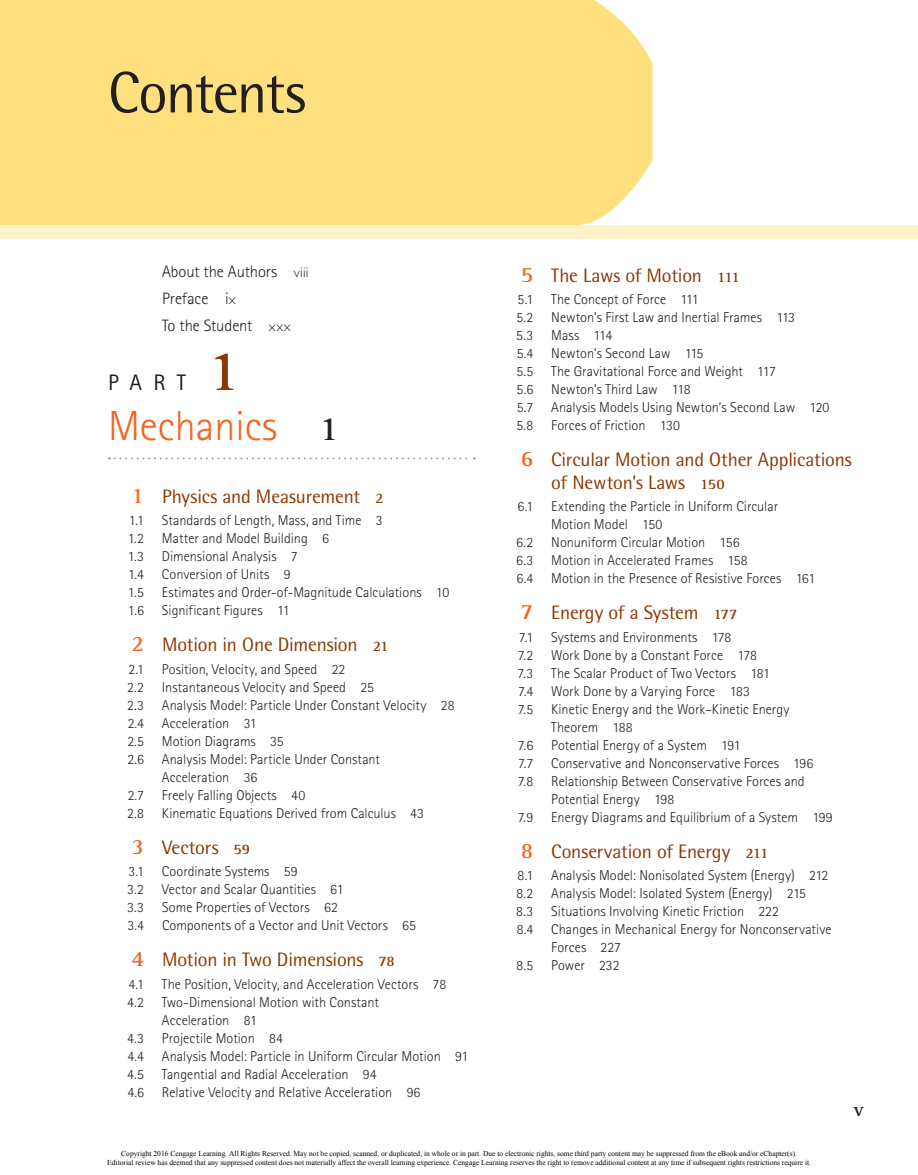
<style>
.page{position:relative;width:918px;height:1175px;background:#fff}
.page>*{position:absolute;margin:0;border:0;box-sizing:border-box;transform-origin:0 0}
.t1{font:58.5px "Rotis Semi Sans Std";letter-spacing:-.03em;color:#231f20}
.t2{font:700 58.5px "Rotis Serif Std";color:#8d3700}
.t3{font:300 42px "Rotis Sans Serif Std";color:#f36421}
.t4{font:22.5px "Rotis Sans Serif Std";color:#231f20}
.t5{font:19.5px/22.5px "Rotis Semi Sans Std";letter-spacing:-.01em;color:#8d3700}
.t6{font:700 19.5px "Rotis Serif Std";color:#231f20}
.t7{font:300 16.5px/27px "Rotis Sans Serif Std";letter-spacing:-.005em;color:#231f20}
.t8{font:300 14.25px/18px "Rotis Sans Serif Std";color:#231f20}
.t9{font:7.5px/9px "Times New Roman";color:#000;text-align:center}
.s1{font-family:"Gill Sans Std";font-size:14.25px}
.s2{font-family:"Rotis Serif Std";font-weight:700;font-size:34.5px;color:#231f20}
.s3{font-family:"Rotis Serif Std";font-weight:700;font-size:22.5px;color:#f36421}
.s4{font-family:"Rotis Serif Std";font-weight:700;font-size:15px}
</style>
<div class="page">
<div style="left:0;top:225px;width:918px;height:14px;background:#fef2ca"></div>
<div style="left:1px;top:0;width:651px;height:225px;background:#ffe07f"></div>
<svg style="left:109px;top:457px;width:366px;height:2px"></svg>
<svg style="left:0;top:0;width:1px;height:225px"></svg>
<h1 class="t1" style="left:108px;top:58px;width:199px">Contents</h1>
<p class="t7" style="left:162px;top:258px;width:148px">About the Authors <span class="s1">viii<br></span>Preface i<span class="s1">x<br></span>To the Student <span class="s1">xxx</span></p>
<h1 class="t2" style="left:208px;top:336px;width:34px">1</h1>
<h2 class="t3" style="left:108px;top:401px;width:232px">Mechanics <span class="s2">1</span></h2>
<h3 class="t4" style="left:108px;top:369px;width:78px">part</h3>
<h3 class="t5" style="left:131px;top:484px;width:254px"><span class="s3">1</span> Physics and Measurement <span class="s4">2</span></h3>
<p class="t8" style="left:129px;top:511px;width:17px">1.1</p>
<p class="t8" style="left:162px;top:511px;width:222px">Standards of Length, Mass, and Time 3</p>
<p class="t8" style="left:128px;top:529px;width:18px">1.2</p>
<p class="t8" style="left:162px;top:529px;width:169px">Matter and Model Building 6</p>
<p class="t8" style="left:128px;top:547px;width:18px">1.3</p>
<p class="t8" style="left:162px;top:547px;width:137px">Dimensional Analysis 7</p>
<p class="t8" style="left:128px;top:565px;width:17px">1.4</p>
<p class="t8" style="left:162px;top:565px;width:130px">Conversion of Units 9</p>
<p class="t8" style="left:128px;top:583px;width:18px">1.5</p>
<p class="t8" style="left:162px;top:583px;width:289px">Estimates and Order-of-Magnitude Calculations 10</p>
<p class="t8" style="left:128px;top:601px;width:17px">1.6</p>
<p class="t8" style="left:162px;top:601px;width:129px">Significant Figures 11</p>
<h3 class="t5" style="left:131px;top:633px;width:259px"><span class="s3">2</span> Motion in One Dimension <span class="s4">21</span></h3>
<p class="t8" style="left:129px;top:660px;width:17px">2.1</p>
<p class="t8" style="left:162px;top:660px;width:185px">Position, Velocity, and Speed 22</p>
<p class="t8" style="left:127px;top:678px;width:18px">2.2</p>
<p class="t8" style="left:162px;top:678px;width:213px">Instantaneous Velocity and Speed 25</p>
<p class="t8" style="left:127px;top:696px;width:18px">2.3</p>
<p class="t8" style="left:162px;top:696px;width:294px">Analysis Model: Particle Under Constant Velocity 28</p>
<p class="t8" style="left:128px;top:714px;width:18px">2.4</p>
<p class="t8" style="left:162px;top:714px;width:96px">Acceleration 31</p>
<p class="t8" style="left:127px;top:732px;width:18px">2.5</p>
<p class="t8" style="left:162px;top:732px;width:123px">Motion Diagrams 35</p>
<p class="t8" style="left:128px;top:750px;width:18px">2.6</p>
<p class="t8" style="left:162px;top:750px;width:220px">Analysis Model: Particle Under Constant<br>Acceleration 36</p>
<p class="t8" style="left:128px;top:786px;width:18px">2.7</p>
<p class="t8" style="left:162px;top:786px;width:145px">Freely Falling Objects 40</p>
<p class="t8" style="left:127px;top:804px;width:18px">2.8</p>
<p class="t8" style="left:162px;top:804px;width:264px">Kinematic Equations Derived from Calculus 43</p>
<h3 class="t5" style="left:131px;top:835px;width:120px"><span class="s3">3</span> Vectors <span class="s4">59</span></h3>
<p class="t8" style="left:128px;top:862px;width:17px">3.1</p>
<p class="t8" style="left:162px;top:862px;width:137px">Coordinate Systems 59</p>
<p class="t8" style="left:127px;top:880px;width:18px">3.2</p>
<p class="t8" style="left:162px;top:880px;width:183px">Vector and Scalar Quantities 61</p>
<p class="t8" style="left:127px;top:898px;width:18px">3.3</p>
<p class="t8" style="left:162px;top:898px;width:177px">Some Properties of Vectors 62</p>
<p class="t8" style="left:128px;top:916px;width:18px">3.4</p>
<p class="t8" style="left:162px;top:916px;width:256px">Components of a Vector and Unit Vectors 65</p>
<h3 class="t5" style="left:131px;top:948px;width:265px"><span class="s3">4</span> Motion in Two Dimensions <span class="s4">78</span></h3>
<p class="t8" style="left:128px;top:975px;width:17px">4.1</p>
<p class="t8" style="left:162px;top:975px;width:286px">The Position, Velocity, and Acceleration Vectors 78</p>
<p class="t8" style="left:127px;top:993px;width:18px">4.2</p>
<p class="t8" style="left:162px;top:993px;width:218px">Two-Dimensional Motion with Constant<br>Acceleration 81</p>
<p class="t8" style="left:127px;top:1029px;width:18px">4.3</p>
<p class="t8" style="left:162px;top:1029px;width:123px">Projectile Motion 84</p>
<p class="t8" style="left:128px;top:1047px;width:18px">4.4</p>
<p class="t8" style="left:162px;top:1047px;width:308px">Analysis Model: Particle in Uniform Circular Motion 91</p>
<p class="t8" style="left:127px;top:1065px;width:18px">4.5</p>
<p class="t8" style="left:162px;top:1065px;width:216px">Tangential and Radial Acceleration 94</p>
<p class="t8" style="left:127px;top:1083px;width:18px">4.6</p>
<p class="t8" style="left:162px;top:1083px;width:260px">Relative Velocity and Relative Acceleration 96</p>
<h3 class="t5" style="left:521px;top:264px;width:221px"><span class="s3">5</span> The Laws of Motion <span class="s4">111</span></h3>
<p class="t8" style="left:518px;top:290px;width:17px">5.1</p>
<p class="t8" style="left:551px;top:290px;width:149px">The Concept of Force 111</p>
<p class="t8" style="left:516px;top:308px;width:18px">5.2</p>
<p class="t8" style="left:551px;top:308px;width:245px">Newton’s First Law and Inertial Frames 113</p>
<p class="t8" style="left:516px;top:326px;width:18px">5.3</p>
<p class="t8" style="left:551px;top:326px;width:62px">Mass 114</p>
<p class="t8" style="left:517px;top:344px;width:18px">5.4</p>
<p class="t8" style="left:551px;top:344px;width:154px">Newton’s Second Law 115</p>
<p class="t8" style="left:516px;top:362px;width:18px">5.5</p>
<p class="t8" style="left:551px;top:362px;width:226px">The Gravitational Force and Weight 117</p>
<p class="t8" style="left:517px;top:380px;width:18px">5.6</p>
<p class="t8" style="left:551px;top:380px;width:141px">Newton’s Third Law 118</p>
<p class="t8" style="left:517px;top:398px;width:18px">5.7</p>
<p class="t8" style="left:551px;top:398px;width:280px">Analysis Models Using Newton’s Second Law 120</p>
<p class="t8" style="left:516px;top:416px;width:18px">5.8</p>
<p class="t8" style="left:551px;top:416px;width:130px">Forces of Friction 130</p>
<h3 class="t5" style="left:551px;top:448px;width:302px;text-indent:-31px"><span class="s3">6</span> Circular Motion and Other Applications of Newton’s Laws <span class="s4">150</span></h3>
<p class="t8" style="left:517px;top:497px;width:17px">6.1</p>
<p class="t8" style="left:551px;top:497px;width:228px">Extending the Particle in Uniform Circular<br>Motion Model 150</p>
<p class="t8" style="left:516px;top:533px;width:18px">6.2</p>
<p class="t8" style="left:551px;top:533px;width:190px">Nonuniform Circular Motion 156</p>
<p class="t8" style="left:516px;top:551px;width:19px">6.3</p>
<p class="t8" style="left:551px;top:551px;width:198px">Motion in Accelerated Frames 158</p>
<p class="t8" style="left:517px;top:569px;width:18px">6.4</p>
<p class="t8" style="left:551px;top:569px;width:266px">Motion in the Presence of Resistive Forces 161</p>
<h3 class="t5" style="left:521px;top:601px;width:218px"><span class="s3">7</span> Energy of a System <span class="s4">177</span></h3>
<p class="t8" style="left:519px;top:628px;width:16px">7.1</p>
<p class="t8" style="left:551px;top:628px;width:182px">Systems and Environments 178</p>
<p class="t8" style="left:518px;top:646px;width:17px">7.2</p>
<p class="t8" style="left:551px;top:646px;width:207px">Work Done by a Constant Force 178</p>
<p class="t8" style="left:518px;top:664px;width:17px">7.3</p>
<p class="t8" style="left:551px;top:664px;width:220px">The Scalar Product of Two Vectors 181</p>
<p class="t8" style="left:518px;top:682px;width:17px">7.4</p>
<p class="t8" style="left:551px;top:682px;width:200px">Work Done by a Varying Force 183</p>
<p class="t8" style="left:518px;top:700px;width:17px">7.5</p>
<p class="t8" style="left:551px;top:700px;width:240px">Kinetic Energy and the Work–Kinetic Energy<br>Theorem 188</p>
<p class="t8" style="left:518px;top:736px;width:17px">7.6</p>
<p class="t8" style="left:551px;top:736px;width:191px">Potential Energy of a System 191</p>
<p class="t8" style="left:518px;top:754px;width:17px">7.7</p>
<p class="t8" style="left:551px;top:754px;width:264px">Conservative and Nonconservative Forces 196</p>
<p class="t8" style="left:518px;top:772px;width:17px">7.8</p>
<p class="t8" style="left:551px;top:772px;width:255px">Relationship Between Conservative Forces and<br>Potential Energy 198</p>
<p class="t8" style="left:518px;top:808px;width:17px">7.9</p>
<p class="t8" style="left:551px;top:808px;width:283px">Energy Diagrams and Equilibrium of a System 199</p>
<h3 class="t5" style="left:521px;top:840px;width:249px"><span class="s3">8</span> Conservation of Energy <span class="s4">211</span></h3>
<p class="t8" style="left:518px;top:866px;width:17px">8.1</p>
<p class="t8" style="left:551px;top:866px;width:279px">Analysis Model: Nonisolated System (Energy) 212</p>
<p class="t8" style="left:516px;top:884px;width:18px">8.2</p>
<p class="t8" style="left:551px;top:884px;width:256px">Analysis Model: Isolated System (Energy) 215</p>
<p class="t8" style="left:516px;top:902px;width:18px">8.3</p>
<p class="t8" style="left:551px;top:902px;width:229px">Situations Involving Kinetic Friction 222</p>
<p class="t8" style="left:517px;top:920px;width:18px">8.4</p>
<p class="t8" style="left:551px;top:920px;width:282px">Changes in Mechanical Energy for Nonconservative<br>Forces 227</p>
<p class="t8" style="left:516px;top:956px;width:18px">8.5</p>
<p class="t8" style="left:551px;top:956px;width:70px">Power 232</p>
<h3 class="t6" style="left:854px;top:1098px;width:12px">v</h3>
<p class="t9" style="left:107px;top:1149px;width:705px">Copyright 2016 Cengage Learning. All Rights Reserved. May not be copied, scanned, or duplicated, in whole or in part. Due to electronic rights, some third party content may be suppressed from the eBook and/or eChapter(s).<br>Editorial review has deemed that any suppressed content does not materially affect the overall learning experience. Cengage Learning reserves the right to remove additional content at any time if subsequent rights restrictions require it.</p>
</div>
